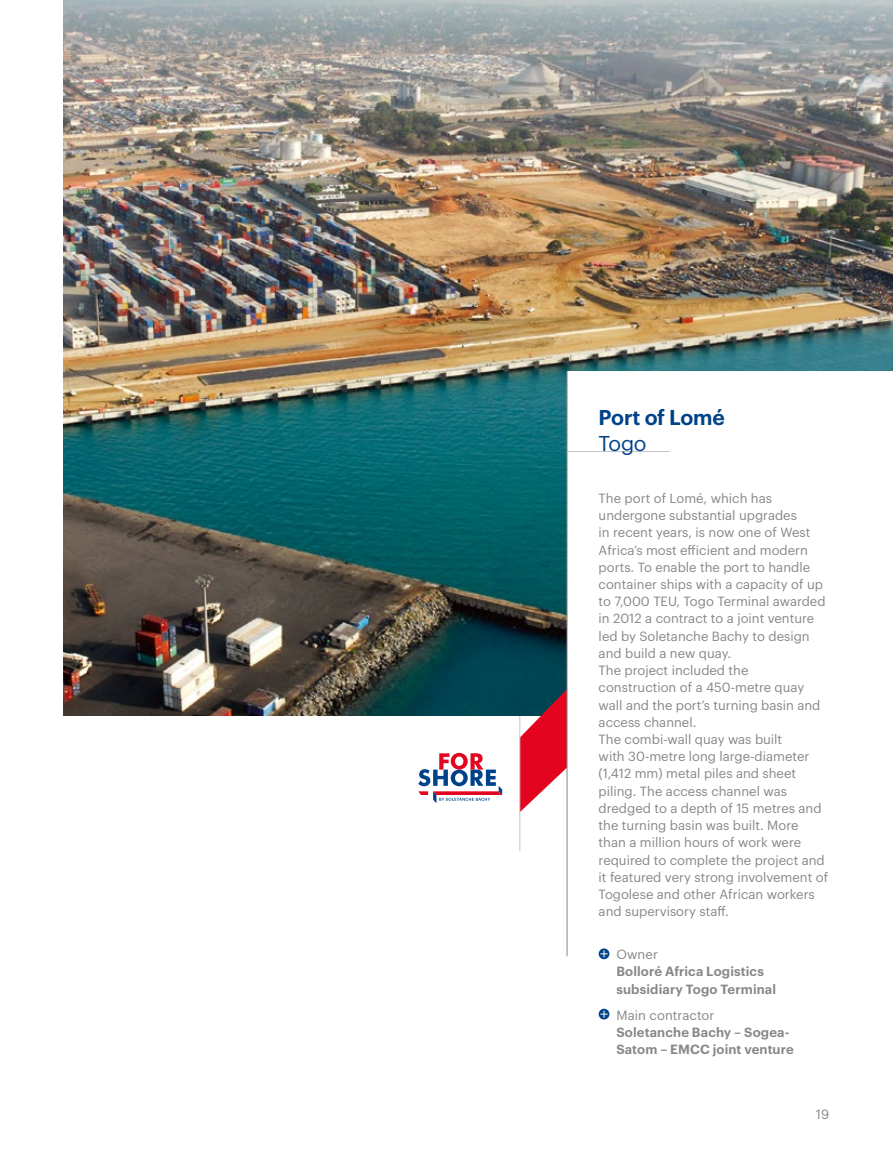
<style>
.page{position:relative;width:893px;height:1149px;background:#fff}
.page>*{position:absolute;margin:0;border:0;box-sizing:border-box;transform-origin:0 0}
.t1{font:600 21px "Graphik";letter-spacing:-.01em;color:#004289}
.t2{font:21px "Graphik";color:#004289}
.t3{font:13.05px/17.2px "Graphik";color:#878787}
.t4{font:600 13.05px/17.2px "Graphik";letter-spacing:.01em;color:#878787}
</style>
<div class="page">
<img style="left:64px;top:0;width:829px;height:715px">
<div style="left:567px;top:371px;width:326px;height:736px;background:#fff"></div>
<svg style="left:520px;top:688px;width:47px;height:123px"></svg>
<hr style="left:567px;top:371px;width:1px;height:584px;background:#878787">
<hr style="left:520px;top:715px;width:1px;height:135px;background:#c6c6c6">
<hr style="left:567px;top:451px;width:103px;height:1px;background:#c6c6c6">
<svg style="left:418px;top:752px;width:84px;height:51px"></svg>
<svg style="left:599px;top:948px;width:10px;height:10px"></svg>
<svg style="left:600px;top:949px;width:8px;height:8px"></svg>
<svg style="left:599px;top:1008px;width:10px;height:11px"></svg>
<svg style="left:600px;top:1010px;width:8px;height:7px"></svg>
<h1 class="t1" style="left:599px;top:401px;width:128px">Port of Lomé</h1>
<h1 class="t2" style="left:599px;top:428px;width:49px">Togo</h1>
<p class="t3" style="left:599px;top:488px;width:231px">The port of Lomé, which has undergone substantial upgrades<br>in recent years, is now one of West<br>Africa’s most efficient and modern ports. To enable the port to handle container ships with a capacity of up to 7,000 TEU, Togo Terminal awarded in 2012 a contract to a joint venture led by Soletanche Bachy to design and build a new quay.<br>The project included the construction of a 450-metre quay wall and the port’s turning basin and access channel.<br>The combi-wall quay was built<br>with 30-metre long large-diameter (1,412 mm) metal piles and sheet piling. The access channel was dredged to a depth of 15 metres and the turning basin was built. More than a million hours of work were required to complete the project and it featured very strong involvement of<br>Togolese and other African workers and supervisory staff.</p>
<p class="t3" style="left:616px;top:944px;width:43px">Owner</p>
<p class="t4" style="left:616px;top:961px;width:161px">Bolloré Africa Logistics subsidiary Togo Terminal</p>
<p class="t3" style="left:616px;top:1004px;width:100px">Main contractor</p>
<p class="t4" style="left:616px;top:1021px;width:179px">Soletanche Bachy – Sogea-<br>Satom – EMCC joint venture</p>
<p class="t3" style="left:816px;top:1104px;width:15px">19</p>
</div>
